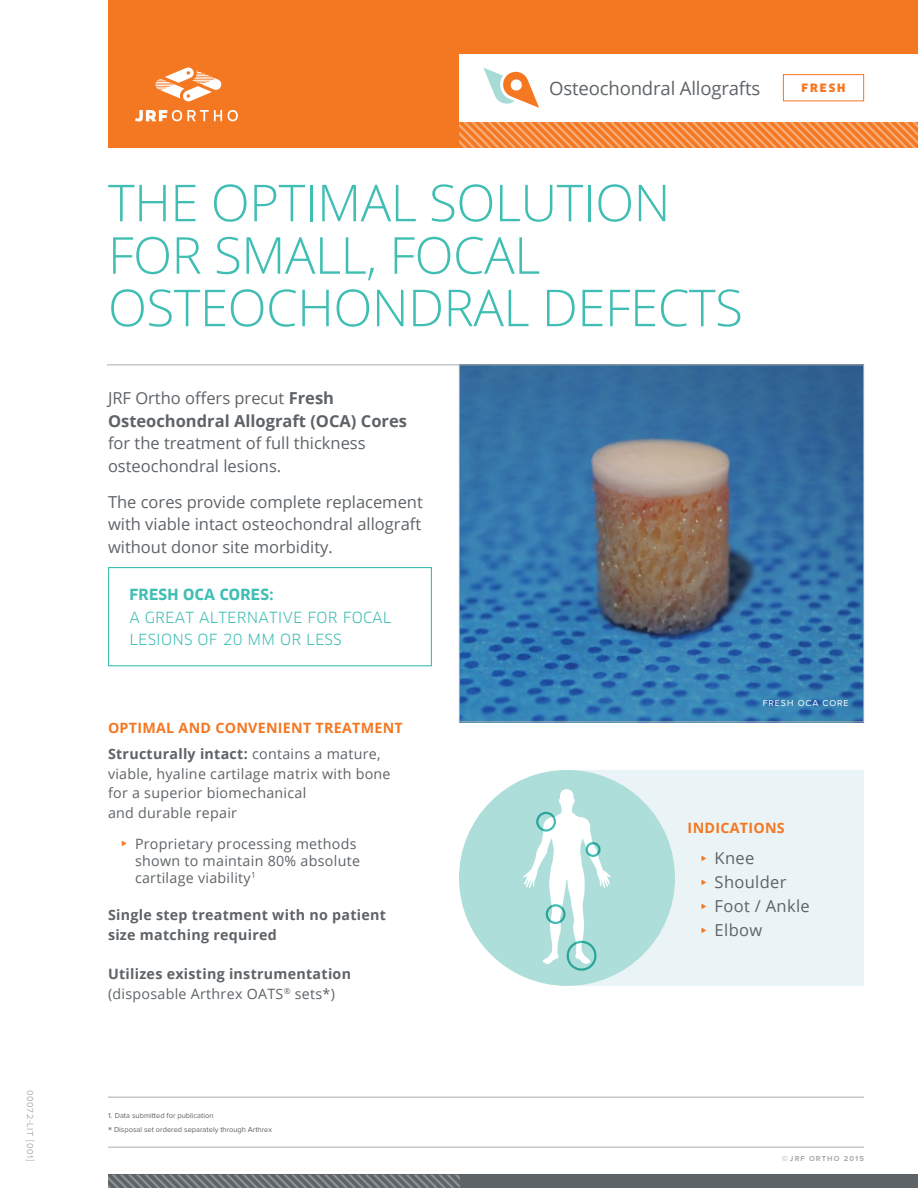
<style>
.page{position:relative;width:918px;height:1188px;background:#fff}
.page>*{position:absolute;margin:0;border:0;box-sizing:border-box;transform-origin:0 0}
.t1{font:300 51px/52.5px "Open Sans";letter-spacing:-.01em;color:#40beb4}
.t2{font:18.6px "Open Sans";letter-spacing:-.01em;color:#5e6367}
.t3{font:16.5px/22.5px "Open Sans";color:#5e6367}
.t4{font:700 16.5px/22.5px "Open Sans";color:#5e6367}
.t5{font:16.5px/24px "Open Sans";letter-spacing:.02em;color:#5e6367}
.t6{font:15px/22.5px "Clan";letter-spacing:.01em;color:#40beb4}
.t7{font:700 15px "Clan";letter-spacing:.02em;color:#40beb4}
.t8{font:14.25px/19.5px "Open Sans";letter-spacing:.02em;color:#5e6367}
.t9{font:700 14.25px/19.5px "Open Sans";letter-spacing:.02em;color:#5e6367}
.t10{font:700 14.25px/26.2px "Open Sans";letter-spacing:.02em;color:#f47721}
.t11{font:900 11.25px "Clan";letter-spacing:.175em;color:#f47721}
.t12{font:9px "Proxima Nova";letter-spacing:.075em;color:#a9abac}
.t13{font:9px "Proxima Nova";letter-spacing:.1em;color:#fff}
.t14{font:7.5px/13.4px "Proxima Nova";color:#5e6367}
.t15{font:700 7.5px "Proxima Nova";letter-spacing:.15em;color:#a9abac}
.s1{font-weight:400}
.s2{color:#5e6367}
.s3{font-weight:400;color:#5e6367}
.s4{font-size:12px}
</style>
<div class="page">
<div style="left:108px;top:1174px;width:810px;height:14px;background:#5e6367"></div>
<svg style="left:108px;top:1174px;width:352px;height:14px"></svg>
<div style="left:108px;top:0;width:810px;height:148px;background:#f47721"></div>
<div style="left:459px;top:54px;width:459px;height:68px;background:#fff"></div>
<svg style="left:135px;top:68px;width:103px;height:53px"></svg>
<svg style="left:459px;top:122px;width:459px;height:26px"></svg>
<hr style="left:108px;top:1147px;width:756px;height:1px;background:#a9abac">
<img style="left:461px;top:366px;width:401px;height:354px">
<div style="left:459px;top:364px;width:405px;height:358px;border:1px solid #a9abac"></div>
<div style="left:108px;top:567px;width:324px;height:99px;border:1px solid #40beb4"></div>
<svg style="left:483px;top:68px;width:56px;height:40px"></svg>
<hr style="left:107px;top:364px;width:352px;height:1px;background:#a9abac">
<div style="left:783px;top:74px;width:81px;height:27px;border:1px solid #f47721"></div>
<div style="left:567px;top:770px;width:297px;height:216px;background:#eaf3f5"></div>
<div style="left:459px;top:770px;width:216px;height:216px;background:#aededa;border-radius:50%"></div>
<svg style="left:523px;top:789px;width:88px;height:177px"></svg>
<div style="left:567px;top:941px;width:30px;height:30px;border:2px solid #40beb4;border-radius:50%"></div>
<div style="left:546px;top:904px;width:20px;height:20px;border:2px solid #40beb4;border-radius:50%"></div>
<div style="left:536px;top:812px;width:20px;height:20px;border:2px solid #40beb4;border-radius:50%"></div>
<div style="left:586px;top:842px;width:15px;height:15px;border:2px solid #40beb4;border-radius:50%"></div>
<hr style="left:108px;top:1097px;width:756px;height:1px;background:#a9abac">
<p class="t12" style="left:34px;top:1090px;width:73px;rotate:90deg">00072-LIT [001]</p>
<h2 class="t2" style="left:549px;top:75px;width:212px">Osteochondral Allografts</h2>
<p class="t11" style="left:801px;top:82px;width:46px">FRESH</p>
<h1 class="t1" style="left:108px;top:175px;width:608px">THE OPTIMAL SOLUTION<br>FOR SMALL, FOCAL<br>OSTEOCHONDRAL D EFECTS</h1>
<p class="t4" style="left:108px;top:386px;width:301px"><span class="s1">JRF Ortho offers precut</span> Fresh<br>Osteochondral Allograft (OCA) Cores</p>
<p class="t3" style="left:108px;top:431px;width:259px">for the treatment of full thickness osteochondral lesions.</p>
<p class="t3" style="left:108px;top:490px;width:316px;text-align:justify">The cores provide complete replacement with viable intact osteochondral allograft without donor site morbidity.</p>
<p class="t7" style="left:129px;top:586px;width:146px">FRESH OCA CORES:</p>
<p class="t6" style="left:129px;top:606px;width:264px">A GREAT ALTERNATIVE FOR FOCAL<br>LESIONS OF 20 MM OR LESS</p>
<p class="t10" style="left:108px;top:714px;width:296px">OPTIMAL AND CONVENIENT TREATMENT<br><span class="s2">Structurally intact:</span> <span class="s3">contains a mature,</span></p>
<p class="t8" style="left:108px;top:764px;width:284px">viable, hyaline cartilage matrix with bone for a superior biomechanical<br>and durable repair</p>
<p class="t8" style="left:135px;top:834px;width:227px;line-height:17.2px;text-indent:-14px"><sup>⊲</sup> Proprietary processing methods shown to maintain 80% absolute cartilage viability<sup>1</sup></p>
<p class="t9" style="left:108px;top:905px;width:280px">Single step treatment with no patient size matching required</p>
<p class="t9" style="left:108px;top:964px;width:245px">Utilizes existing instrumentation <span class="s1">(disposable Arthrex OATS</span><sup>®</sup> <span class="s1">sets*)</span></p>
<p class="t14" style="left:108px;top:1110px;width:166px">1. Data submitted for publication<br><span class="s4">*</span> Disposal set ordered separately through Arthrex</p>
<p class="t13" style="left:763px;top:699px;width:88px">Fresh OCA Core</p>
<p class="t10" style="left:688px;top:815px;width:99px">INDICATIONS</p>
<p class="t5" style="left:701px;top:846px;width:110px"><sup>⊲</sup> Knee<br><sup>⊲</sup> Shoulder<br><sup>⊲</sup> Foot / Ankle <sup>⊲</sup> Elbow</p>
<p class="t15" style="left:782px;top:1155px;width:83px">© JRF Ortho 2015</p>
</div>
